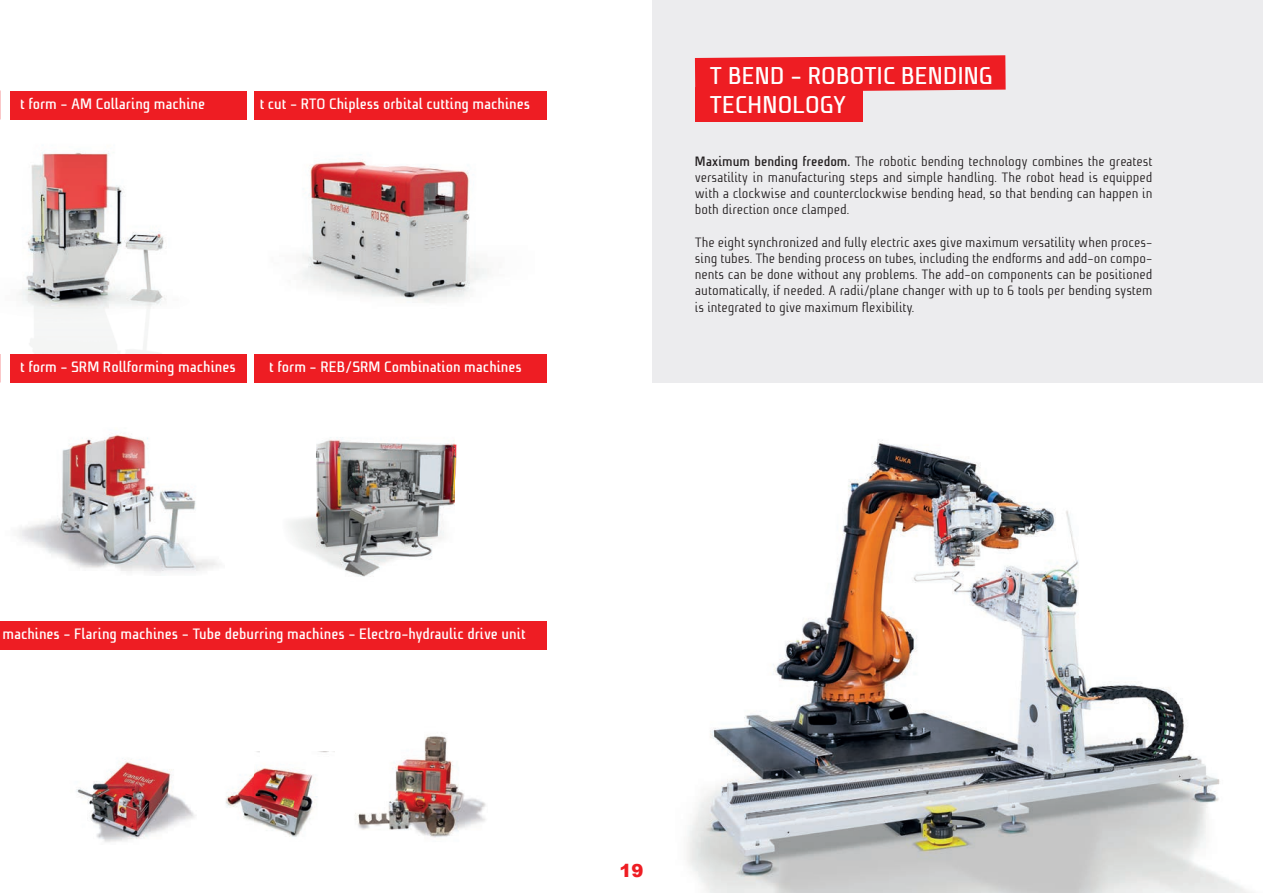
<style>
.page{position:relative;width:1263px;height:893px;background:#fff}
.page>*{position:absolute;margin:0;border:0;box-sizing:border-box;transform-origin:0 0}
.t1{font:700 24.15px/29.1px "Niks";letter-spacing:.01em;color:#fff}
.t2{font:900 18px "Arial";color:#ee1d23}
.t3{font:700 15px "Niks";color:#fff}
.t4{font:13.5px/16.2px "Niks";color:#231f20;text-align:justify}
.s1{font-weight:700}
</style>
<div class="page">
<img style="left:76px;top:758px;width:119px;height:84px">
<img style="left:225px;top:751px;width:110px;height:86px">
<div style="left:0;top:621px;width:546px;height:28px;background:#ee1d23"></div>
<div style="left:254px;top:354px;width:292px;height:28px;background:#ee1d23"></div>
<div style="left:10px;top:354px;width:237px;height:28px;background:#ee1d23"></div>
<img style="left:19px;top:434px;width:199px;height:139px">
<div style="left:254px;top:91px;width:292px;height:28px;background:#ee1d23"></div>
<img style="left:301px;top:154px;width:188px;height:149px">
<div style="left:10px;top:91px;width:237px;height:28px;background:#ee1d23"></div>
<img style="left:19px;top:152px;width:147px;height:202px">
<img style="left:289px;top:437px;width:168px;height:140px">
<img style="left:355px;top:736px;width:131px;height:102px">
<img style="left:687px;top:440px;width:563px;height:453px">
<div style="left:653px;top:0;width:610px;height:382px;background:#ececee"></div>
<svg style="left:695px;top:55px;width:311px;height:37px;background:#ed2c31"></svg>
<div style="left:695px;top:87px;width:167px;height:34px;background:#ee1d23"></div>
<p class="t3" style="left:20px;top:94px;width:187px">t form - AM Collaring machine</p>
<p class="t3" style="left:260px;top:94px;width:272px">t cut - RTO Chipless orbital cutting machines</p>
<p class="t3" style="left:20px;top:357px;width:217px">t form - SRM Rollforming machines</p>
<p class="t3" style="left:269px;top:357px;width:254px">t form - REB/SRM Combination machines</p>
<h1 class="t1" style="left:709px;top:61px;width:285px">T BEND - ROBOTIC BENDING<br>TECHNOLOGY</h1>
<p class="t4" style="left:695px;top:153px;width:459px"><span class="s1">Maximum bending freedom.</span> The robotic bending technology combines the greatest versatility in manufacturing steps and simple handling. The robot head is equipped with a clockwise and counterclockwise bending head, so that bending can happen in both direction once clamped.</p>
<p class="t4" style="left:695px;top:234px;width:459px">The eight synchronized and fully electric axes give maximum versatility when proces&shy;sing tubes. The bending process on tubes, including the endforms and add-on compo&shy;nents can be done without any problems. The add-on components can be positioned automatically, if needed. A radii/plane changer with up to 6 tools per bending system is integrated to give maximum flexibility.</p>
<p class="t3" style="left:2px;top:623px;width:525px">machines - Flaring machines - Tube deburring machines - Electro-hydraulic drive unit</p>
<h2 class="t2" style="left:619px;top:858px;width:26px">19</h2>
</div>
